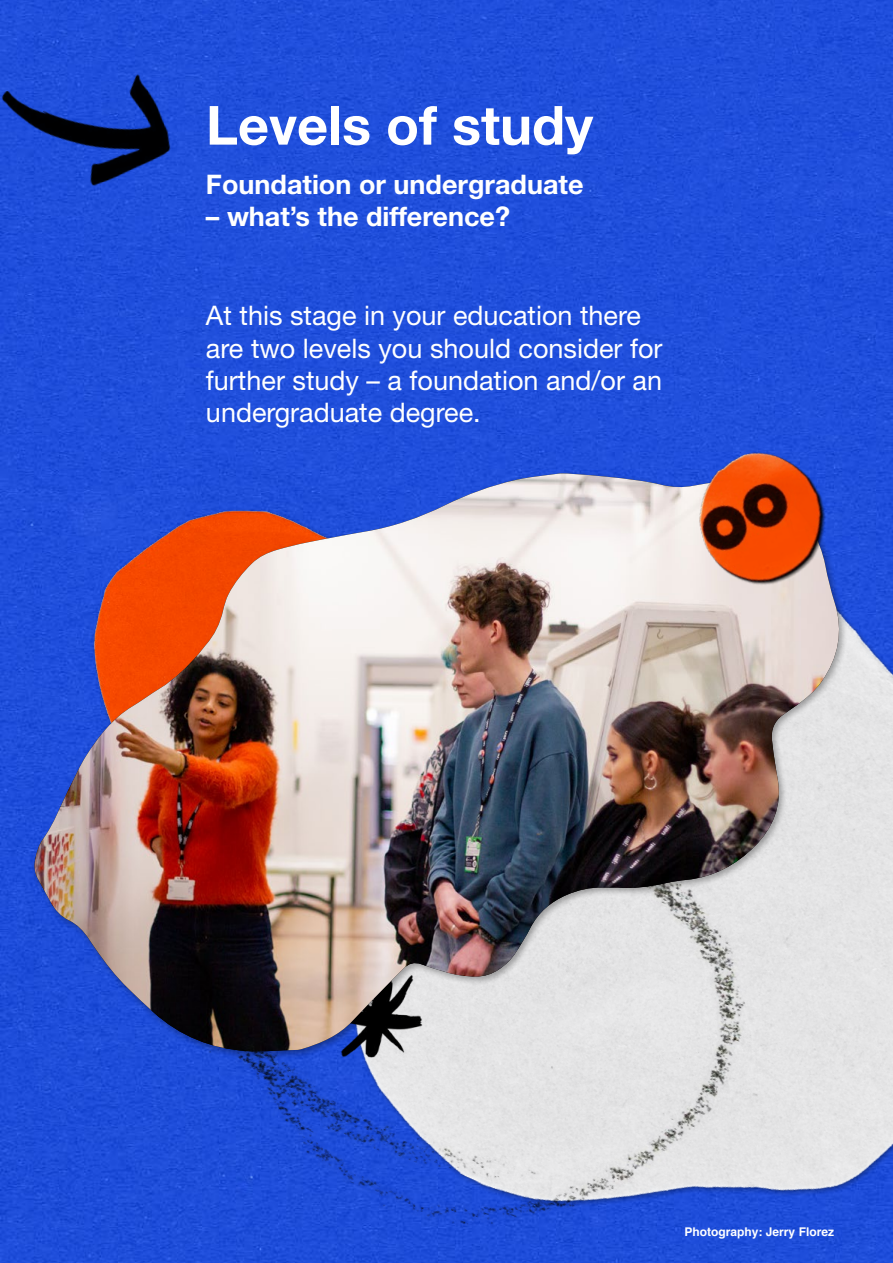
<style>
.page{position:relative;width:893px;height:1263px;background:#fff}
.page>*{position:absolute;margin:0;border:0;box-sizing:border-box;transform-origin:0 0}
.Header_2_Bold{font:700 54px "Helvetica Neue LT Pro";color:#fff}
.Header_3{font:27px/32.4px "Helvetica Neue LT Pro";color:#fff}
.Header_3-2{font:700 27px "Helvetica Neue LT Pro";color:#fff}
.Captions_Credits{font:700 12px "Helvetica";color:#fff}
</style>
<div class="page">
<div style="left:0;top:0;width:893px;height:449px;background:#204fdc"></div>
<img style="left:0;top:0;width:219px;height:269px">
<div style="left:153px;top:385px;width:740px;height:64px;background:#204fdc"></div>
<img style="left:0;top:449px;width:893px;height:814px">
<img style="left:296px;top:1061px;width:157px;height:33px">
<div style="left:31px;top:470px;width:818px;height:591px;background:#000;opacity:.33"></div>
<img style="left:34px;top:473px;width:807px;height:578px">
<img style="left:664px;top:421px;width:190px;height:189px">
<p class="Header_2_Bold" style="left:206px;top:92px;width:389px">Levels of study</p>
<p class="Header_3-2" style="left:206px;top:168px;width:379px">Foundation or undergraduate</p>
<p class="Header_3-2" style="left:206px;top:200px;width:306px">– what’s the difference?</p>
<p class="Header_3" style="left:206px;top:299px;width:458px">At this stage in your education there are two levels you should consider for further study – a foundation and/or an undergraduate degree.</p>
<p class="Captions_Credits" style="left:685px;top:1222px;width:151px">Photography: Jerry Florez</p>
</div>
